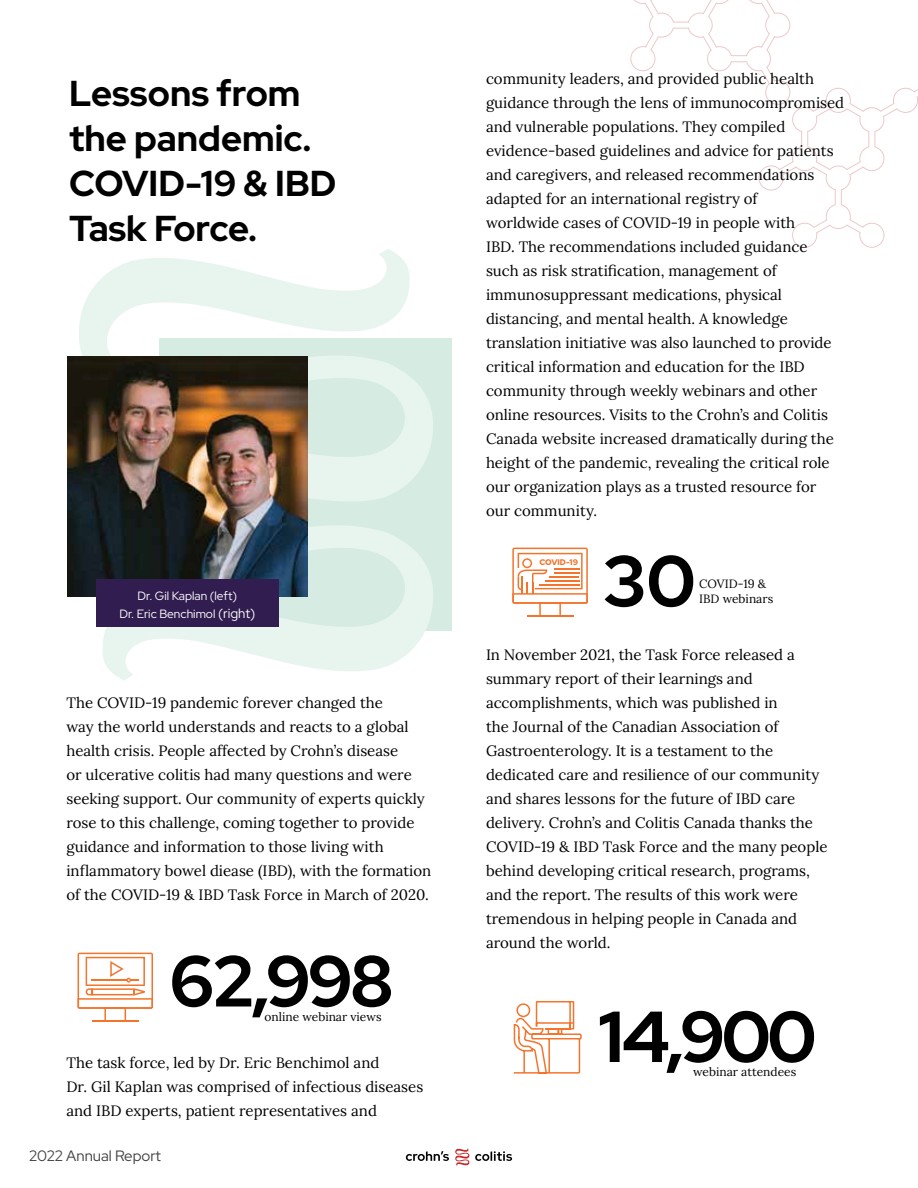
<style>
.page{position:relative;width:918px;height:1188px;background:#fff}
.page>*{position:absolute;margin:0;border:0;box-sizing:border-box;transform-origin:0 0}
.t1{font:700 72px "Red Hat Display";letter-spacing:-.05em;color:#000}
.t2{font:700 36px/45px "Red Hat Display";color:#000}
.t3{font:15px/24px "Lora";color:#000}
.t4{font:15px "Red Hat Display";color:#414042}
.t5{font:12px/14.4px "Lora";color:#000}
.t6{font:12px/18px "Red Hat Display";color:#fff;text-align:center}
.t7{font:900 8.1px "Red Hat Display";color:#f4742c}
.s1{font-size:13.35px}
</style>
<div class="page">
<svg style="left:475px;top:1151px;width:37px;height:10px"></svg>
<svg style="left:406px;top:1151px;width:43px;height:10px"></svg>
<svg style="left:455px;top:1148px;width:14px;height:18px"></svg>
<svg style="left:630px;top:0;width:288px;height:248px"></svg>
<div style="left:159px;top:338px;width:293px;height:293px;background:#d6ebe1"></div>
<svg style="left:79px;top:249px;width:354px;height:431px"></svg>
<img style="left:68px;top:356px;width:239px;height:240px">
<div style="left:96px;top:579px;width:183px;height:47px;background:#311d50"></div>
<svg style="left:77px;top:952px;width:76px;height:70px"></svg>
<svg style="left:512px;top:547px;width:76px;height:70px"></svg>
<hr style="left:527px;top:615px;width:46px;height:2px;background:#f4742c">
<svg style="left:513px;top:1001px;width:69px;height:73px"></svg>
<h2 class="t2" style="left:69px;top:70px;width:269px">Lessons from the pandemic.<br>COVID-19 &amp; IBD<br>Task Force.</h2>
<p class="t6" style="left:119px;top:586px;width:138px">Dr. Gil Kaplan (left)<br>Dr. Eric Benchimol <span class="s1">(right)</span></p>
<p class="t3" style="left:66px;top:690px;width:366px">The COVID-19 pandemic forever changed the<br>way the world understands and reacts to a global health crisis. People affected by Crohn’s disease<br>or ulcerative colitis had many questions and were seeking support. Our community of experts quickly rose to this challenge, coming together to provide guidance and information to those living with inflammatory bowel diease (IBD), with the formation of the COVID-19 &amp; IBD Task Force in March of 2020.</p>
<h1 class="t1" style="left:169px;top:934px;width:227px">62,998</h1>
<p class="t5" style="left:265px;top:1009px;width:119px">online webinar views</p>
<p class="t3" style="left:66px;top:1050px;width:358px">The task force, led by Dr. Eric Benchimol and<br>Dr. Gil Kaplan was comprised of infectious diseases and IBD experts, patient representatives and</p>
<p class="t4" style="left:29px;top:1146px;width:133px">2022 Annual Report</p>
<p class="t3" style="left:486px;top:66px;width:360px">community leaders, and provided public health guidance through the lens of immunocompromised and vulnerable populations. They compiled evidence-based guidelines and advice for patients and caregivers, and released recommendations adapted for an international registry of<br>worldwide cases of COVID-19 in people with<br>IBD. The recommendations included guidance<br>such as risk stratification, management of immunosuppressant medications, physical distancing, and mental health. A knowledge translation initiative was also launched to provide critical information and education for the IBD community through weekly webinars and other online resources. Visits to the Crohn’s and Colitis Canada website increased dramatically during the height of the pandemic, revealing the critical role our organization plays as a trusted resource for our community.</p>
<p class="t7" style="left:539px;top:557px;width:40px">COVID-19</p>
<h1 class="t1" style="left:602px;top:534px;width:95px">30</h1>
<p class="t5" style="left:699px;top:576px;width:76px">COVID-19 &amp;<br>IBD webinars</p>
<p class="t3" style="left:486px;top:642px;width:343px">In November 2021, the Task Force released a summary report of their learnings and accomplishments, which was published in<br>the Journal of the Canadian Association of Gastroenterology. It is a testament to the dedicated care and resilience of our community and shares lessons for the future of IBD care delivery. Crohn’s and Colitis Canada thanks the COVID-19 &amp; IBD Task Force and the many people behind developing critical research, programs, and the report. The results of this work were tremendous in helping people in Canada and around the world.</p>
<h1 class="t1" style="left:598px;top:990px;width:220px">14,900</h1>
<p class="t5" style="left:693px;top:1064px;width:105px">webinar attendees</p>
</div>
